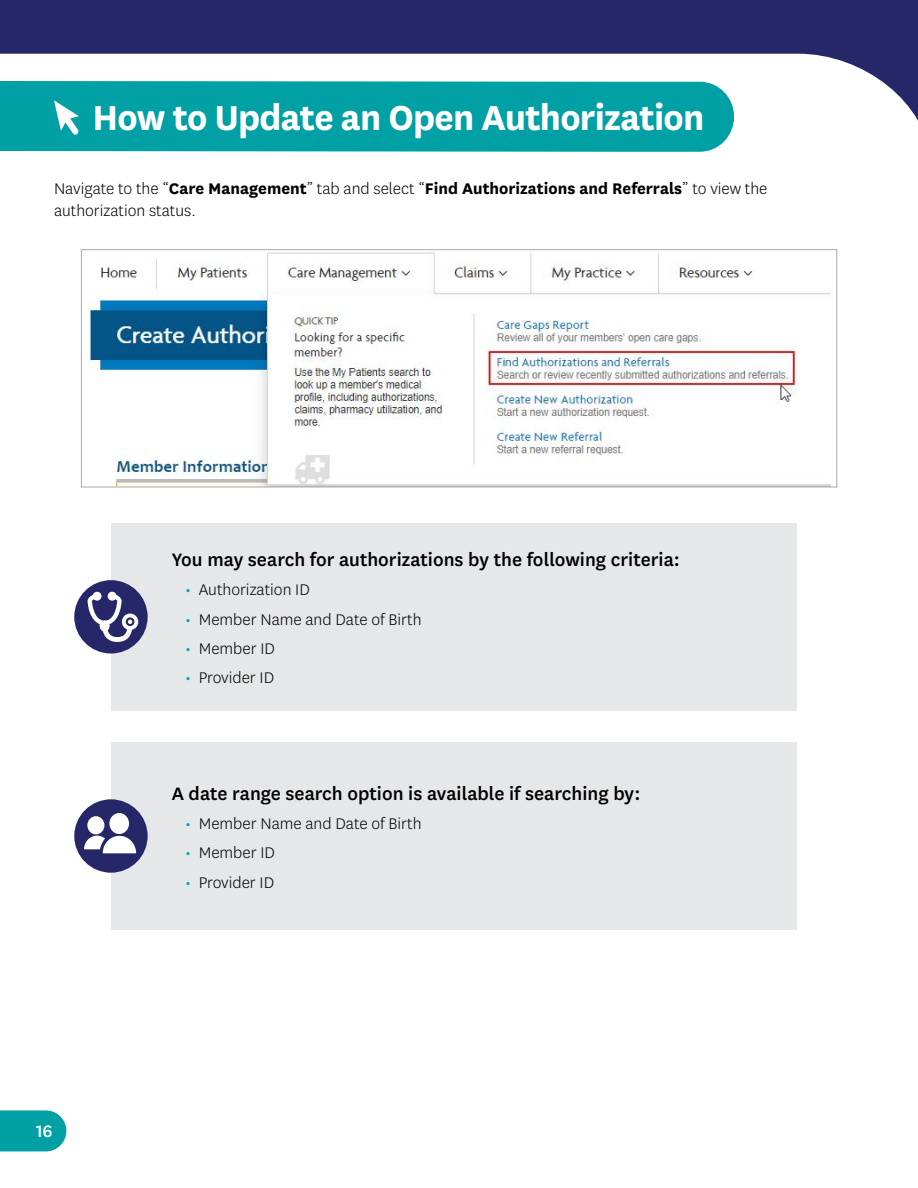
<style>
.page{position:relative;width:918px;height:1188px;background:#fff}
.page>*{position:absolute;margin:0;border:0;box-sizing:border-box;transform-origin:0 0}
.t1{font:700 40.5px "Centene Sans";letter-spacing:-.02em;color:#fff}
.t2{font:500 21px "Centene Sans";color:#000}
.t3{font:500 19.5px "Centene Sans";color:#fff}
.t4{font:300 18px/22.5px "Centene Sans";color:#000}
.s1{font-weight:700}
.s2{font-weight:400;color:#00a0a4}
</style>
<div class="page">
<svg style="left:0;top:0;width:918px;height:121px;fill:#262769"></svg>
<svg style="left:0;top:1110px;width:66px;height:41px;background:#11a6aa"></svg>
<div style="left:111px;top:742px;width:685px;height:188px;background:#e6e7e8"></div>
<div style="left:111px;top:523px;width:685px;height:188px;background:#e6e7e8"></div>
<div style="left:0;top:81px;width:734px;height:71px;background:#00a0a4"></div>
<svg style="left:54px;top:100px;width:25px;height:35px"></svg>
<img style="left:87px;top:252px;width:743px;height:233px">
<div style="left:81px;top:249px;width:756px;height:238px;border:1px solid #a7a9ac"></div>
<div style="left:76px;top:582px;width:70px;height:70px;background:#262769;border-radius:50%"></div>
<div style="left:74px;top:580px;width:74px;height:74px;border:3px solid #262769;border-radius:50%"></div>
<svg style="left:88px;top:592px;width:50px;height:50px"></svg>
<div style="left:75px;top:800px;width:72px;height:72px;background:#262769;border-radius:50%"></div>
<div style="left:74px;top:799px;width:74px;height:74px;border:2px solid #262769;border-radius:50%"></div>
<div style="left:87px;top:816px;width:17px;height:18px;background:#fff;border-radius:50%"></div>
<svg style="left:84px;top:836px;width:52px;height:17px"></svg>
<div style="left:109px;top:813px;width:20px;height:21px;background:#fff;border-radius:50%"></div>
<h2 class="t1" style="left:92px;top:89px;width:614px">How to Update an Open Authorization</h2>
<p class="t4" style="left:54px;top:176px;width:715px">Navigate to the “<span class="s1">Care Management</span>” tab and select “<span class="s1">Find Authorizations and Referrals</span>” to view the authorization status.</p>
<h3 class="t2" style="left:172px;top:545px;width:510px">You may search for authorizations by the following criteria:</h3>
<p class="t4" style="left:185px;top:578px;width:126px"><span class="s2">•</span> Authorization ID</p>
<p class="t4" style="left:185px;top:607px;width:238px"><span class="s2">•</span> Member Name and Date of Birth</p>
<p class="t4" style="left:185px;top:637px;width:91px"><span class="s2">•</span> Member ID</p>
<p class="t4" style="left:185px;top:666px;width:90px"><span class="s2">•</span> Provider ID</p>
<p class="t3" style="left:36px;top:1118px;width:18px">16</p>
<h3 class="t2" style="left:172px;top:779px;width:470px">A date range search option is available if searching by:</h3>
<p class="t4" style="left:185px;top:812px;width:238px"><span class="s2">•</span> Member Name and Date of Birth</p>
<p class="t4" style="left:185px;top:841px;width:91px"><span class="s2">•</span> Member ID</p>
<p class="t4" style="left:185px;top:870px;width:90px"><span class="s2">•</span> Provider ID</p>
</div>
